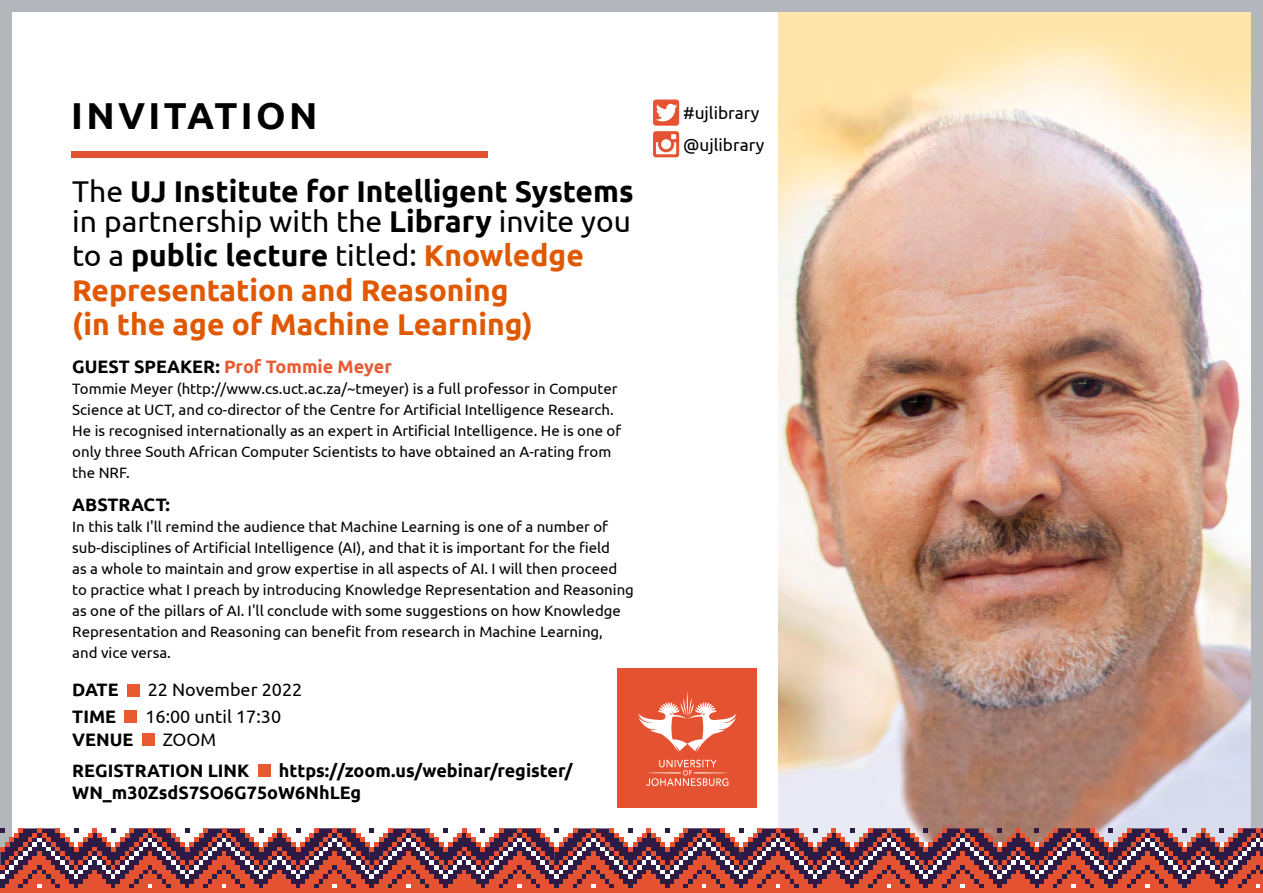
<style>
.page{position:relative;width:1263px;height:893px;background:#fff}
.page>*{position:absolute;margin:0;border:0;box-sizing:border-box;transform-origin:0 0}
.t1{font:700 37.5px "Ubuntu";letter-spacing:.09em;color:#000}
.t2{font:700 30px/34.5px "Ubuntu";color:#e05800}
.t3{font:700 30px/30px "Ubuntu";color:#000}
.t4{font:700 18px/22.5px "Ubuntu";color:#000}
.t5{font:18px "Ubuntu";color:#000}
.t6{font:700 18px "Ubuntu";color:#ea5a30}
.t7{font:17.25px/31.7px "Ubuntu";color:#000}
.t8{font:15px/21px "Ubuntu";color:#000}
.s1{font-weight:400}
.s2{font-weight:400;color:#000}
.s3{color:#000}
</style>
<div class="page">
<img style="left:778px;top:13px;width:472px;height:815px">
<div style="left:0;top:0;width:1263px;height:870px;border:12px solid #b3b6bb"></div>
<svg style="left:0;top:828px;width:1263px;height:65px;background:#985357"></svg>
<div style="left:1071px;top:888px;width:192px;height:5px;background:#e55231"></div>
<div style="left:653px;top:100px;width:26px;height:26px;background:#e55231;border-radius:3px"></div>
<svg style="left:656px;top:104px;width:21px;height:17px"></svg>
<div style="left:653px;top:131px;width:26px;height:26px;background:linear-gradient(to right,#e55231,#e55231);border-radius:3px"></div>
<svg style="left:656px;top:134px;width:20px;height:20px"></svg>
<div style="left:661px;top:139px;width:10px;height:10px;background:#fff;border-radius:50%"></div>
<div style="left:617px;top:668px;width:140px;height:140px;background:#e55231"></div>
<svg style="left:638px;top:691px;width:98px;height:61px"></svg>
<svg style="left:646px;top:759px;width:82px;height:27px"></svg>
<div style="left:127px;top:684px;width:12px;height:12px;background:#ea5a30"></div>
<div style="left:125px;top:711px;width:12px;height:12px;background:#ea5a30"></div>
<div style="left:142px;top:733px;width:12px;height:13px;background:#ea5a30"></div>
<div style="left:258px;top:764px;width:12px;height:13px;background:#ea5a30"></div>
<div style="left:71px;top:151px;width:417px;height:6px;background:#e55231"></div>
<h1 class="t1" style="left:71px;top:93px;width:248px">INVITATION</h1>
<h2 class="t3" style="left:72px;top:176px;width:563px"><span class="s1">The</span> UJ Institute for Intelligent Systems <span class="s1">in partnership with the</span> Library <span class="s1">invite you</span></h2>
<h2 class="t2" style="left:72px;top:238px;width:513px"><span class="s2">to a</span> <span class="s3">public lecture</span> <span class="s2">titled:</span> Knowledge<br>Representation and Reasoning<br>(in the age of Machine Learning)</h2>
<p class="t6" style="left:72px;top:355px;width:321px"><span class="s3">GUEST SPEAKER:</span> Prof Tommie Meyer</p>
<p class="t8" style="left:72px;top:377px;width:550px">Tommie Meyer (http://www.cs.uct.ac.za/~tmeyer) is a full professor in Computer Science at UCT, and co-director of the Centre for Artificial Intelligence Research.<br>He is recognised internationally as an expert in Artificial Intelligence. He is one of only three South African Computer Scientists to have obtained an A-rating from the NRF.</p>
<p class="t4" style="left:72px;top:493px;width:99px">ABSTRACT:</p>
<p class="t8" style="left:72px;top:515px;width:563px">In this talk I'll remind the audience that Machine Learning is one of a number of sub-disciplines of Artificial Intelligence (AI), and that it is important for the field<br>as a whole to maintain and grow expertise in all aspects of AI. I will then proceed to practice what I preach by introducing Knowledge Representation and Reasoning as one of the pillars of AI. I'll conclude with some suggestions on how Knowledge Representation and Reasoning can benefit from research in Machine Learning,<br>and vice versa.</p>
<p class="t4" style="left:72px;top:678px;width:48px">DATE</p>
<p class="t5" style="left:148px;top:679px;width:156px">22 November 2022</p>
<p class="t4" style="left:72px;top:705px;width:45px">TIME</p>
<p class="t5" style="left:145px;top:706px;width:137px">16:00 until 17:30</p>
<p class="t4" style="left:72px;top:728px;width:63px">VENUE</p>
<p class="t5" style="left:163px;top:728px;width:55px">ZOOM</p>
<p class="t4" style="left:72px;top:759px;width:179px">REGISTRATION LINK</p>
<p class="t4" style="left:72px;top:759px;width:502px;text-indent:206px">https://zoom.us/webinar/register/<br>WN_m30ZsdS7SO6G75oW6NhLEg</p>
<p class="t7" style="left:683px;top:97px;width:83px">#ujlibrary @ujlibrary</p>
</div>
